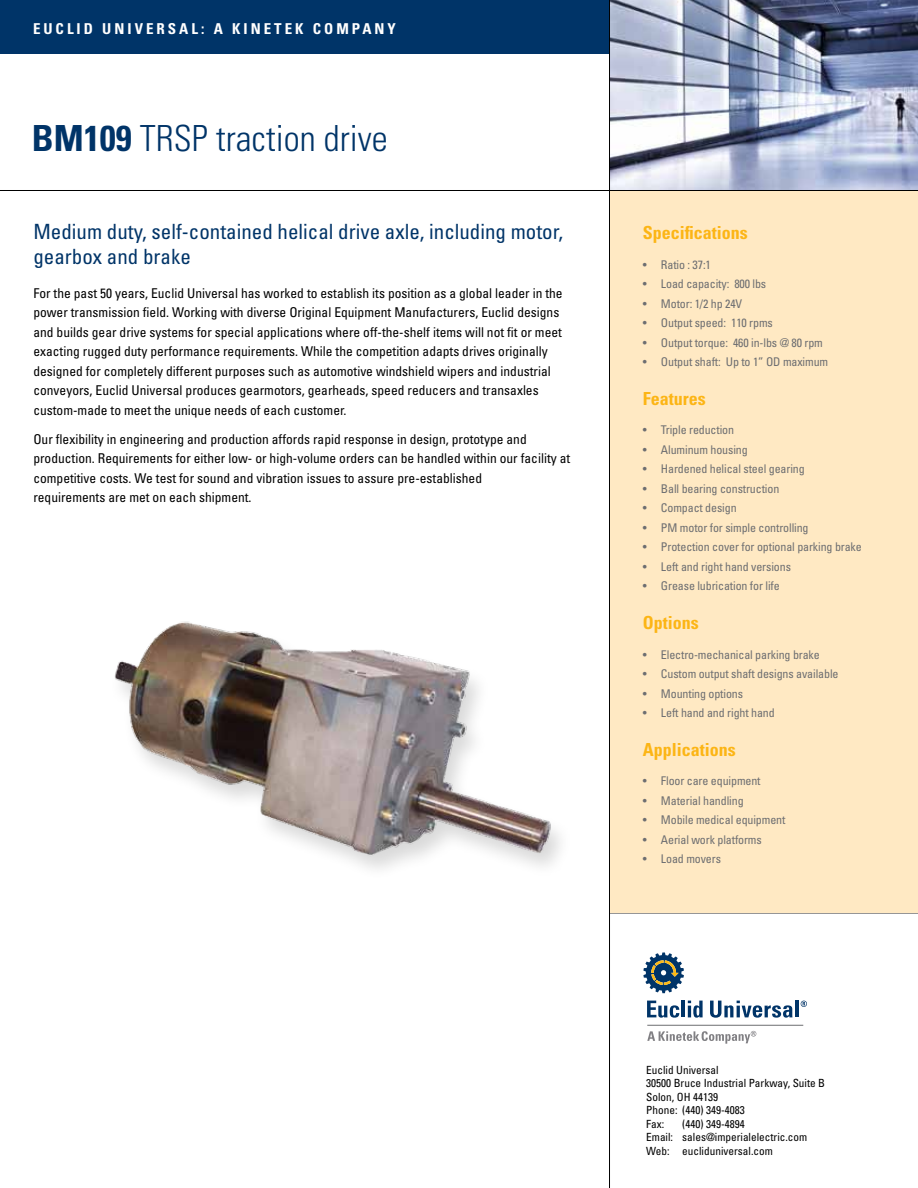
<style>
.page{position:relative;width:918px;height:1188px;background:#fff}
.page>*{position:absolute;margin:0;border:0;box-sizing:border-box;transform-origin:0 0}
.t1{font:300 condensed 36px "Univers LT Std";color:#003468}
.t2{font:condensed 21px/24.5px "Univers LT Std";color:#003468}
.t3{font:700 condensed 18px "Univers LT Std";color:#fcb515}
.t4{font:700 condensed 15px "Univers LT Std";letter-spacing:.2em;color:#fff}
.t5{font:condensed 13.5px/19.5px "Univers LT Std";color:#000}
.t6{font:condensed 12px "Univers LT Std";letter-spacing:-.01em;color:#6d6e71}
.t7{font:condensed 11.25px/13.5px "Univers LT Std";color:#000}
.s1{font-weight:700}
</style>
<div class="page">
<div style="left:0;top:0;width:615px;height:54px;background:#003468"></div>
<img style="left:610px;top:0;width:308px;height:190px">
<hr style="left:609px;top:913px;width:309px;height:1px;background:#000">
<svg style="left:647px;top:1001px;width:32px;height:17px"></svg>
<hr style="left:682px;top:1001px;width:3px;height:16px;background:#003468">
<svg style="left:688px;top:1001px;width:15px;height:17px"></svg>
<svg style="left:710px;top:1001px;width:82px;height:17px"></svg>
<hr style="left:795px;top:1001px;width:4px;height:16px;background:#003468">
<svg style="left:801px;top:1001px;width:6px;height:6px"></svg>
<svg style="left:643px;top:953px;width:41px;height:40px"></svg>
<hr style="left:647px;top:1025px;width:156px;height:1px;background:#6d6e71">
<svg style="left:647px;top:1031px;width:109px;height:13px"></svg>
<hr style="left:609px;top:0;width:1px;height:1188px;background:#000">
<hr style="left:0;top:190px;width:918px;height:1px;background:#000">
<div style="left:610px;top:191px;width:308px;height:722px;background:#ffe9c3"></div>
<img style="left:114px;top:621px;width:442px;height:246px">
<p class="t4" style="left:33px;top:19px;width:364px">EUCLID UNIVERSAL: A KINETEK COMPANY</p>
<h1 class="t1" style="left:32px;top:116px;width:357px"><span class="s1">BM109</span> TRSP traction drive</h1>
<h2 class="t2" style="left:33px;top:219px;width:531px">Medium duty, self-contained helical drive axle, including motor, gearbox and brake</h2>
<p class="t5" style="left:33px;top:283px;width:531px">For the past 50 years, Euclid Universal has worked to establish its position as a global leader in the power transmission field. Working with diverse Original Equipment Manufacturers, Euclid designs and builds gear drive systems for special applications where off-the-shelf items will not fit or meet exacting rugged duty performance requirements. While the competition adapts drives originally designed for completely different purposes such as automotive windshield wipers and industrial conveyors, Euclid Universal produces gearmotors, gearheads, speed reducers and transaxles custom-made to meet the unique needs of each customer.</p>
<p class="t5" style="left:33px;top:429px;width:538px">Our flexibility in engineering and production affords rapid response in design, prototype and production. Requirements for either low- or high-volume orders can be handled within our facility at competitive costs. We test for sound and vibration issues to assure pre-established<br>requirements are met on each shipment.</p>
<h3 class="t3" style="left:643px;top:222px;width:107px">Specifications</h3>
<p class="t6" style="left:643px;top:257px;width:69px">• Ratio : 37:1</p>
<p class="t6" style="left:643px;top:276px;width:125px">• Load capacity: 800 lbs</p>
<p class="t6" style="left:643px;top:296px;width:101px">• Motor: 1/2 hp 24V</p>
<p class="t6" style="left:643px;top:315px;width:131px">• Output speed: 110 rpms</p>
<p class="t6" style="left:643px;top:335px;width:181px">• Output torque: 460 in-lbs @ 80 rpm</p>
<p class="t6" style="left:643px;top:354px;width:187px">• Output shaft: Up to 1” OD maximum</p>
<h3 class="t3" style="left:643px;top:388px;width:64px">Features</h3>
<p class="t6" style="left:643px;top:422px;width:93px">• Triple reduction</p>
<p class="t6" style="left:643px;top:442px;width:106px">• Aluminum housing</p>
<p class="t6" style="left:643px;top:461px;width:163px">• Hardened helical steel gearing</p>
<p class="t6" style="left:643px;top:481px;width:138px">• Ball bearing construction</p>
<p class="t6" style="left:643px;top:500px;width:95px">• Compact design</p>
<p class="t6" style="left:643px;top:520px;width:167px">• PM motor for simple controlling</p>
<p class="t6" style="left:643px;top:539px;width:220px">• Protection cover for optional parking brake</p>
<p class="t6" style="left:643px;top:559px;width:150px">• Left and right hand versions</p>
<p class="t6" style="left:643px;top:578px;width:138px">• Grease lubrication for life</p>
<h3 class="t3" style="left:643px;top:612px;width:57px">Options</h3>
<p class="t6" style="left:643px;top:647px;width:178px">• Electro-mechanical parking brake</p>
<p class="t6" style="left:643px;top:666px;width:197px">• Custom output shaft designs available</p>
<p class="t6" style="left:643px;top:686px;width:102px">• Mounting options</p>
<p class="t6" style="left:643px;top:705px;width:133px">• Left hand and right hand</p>
<h3 class="t3" style="left:643px;top:739px;width:95px">Applications</h3>
<p class="t6" style="left:643px;top:773px;width:119px">• Floor care equipment</p>
<p class="t6" style="left:643px;top:793px;width:102px">• Material handling</p>
<p class="t6" style="left:643px;top:812px;width:144px">• Mobile medical equipment</p>
<p class="t6" style="left:643px;top:832px;width:120px">• Aerial work platforms</p>
<p class="t6" style="left:643px;top:851px;width:80px">• Load movers</p>
<p class="t7" style="left:646px;top:1063px;width:180px">Euclid Universal<br>30500 Bruce Industrial Parkway, Suite B<br>Solon, OH 44139<br>Phone: (440) 349-4083<br>Fax:</p>
<p class="t7" style="left:646px;top:1117px;width:163px;text-indent:36px">(440) 349-4894<br>Email: sales@imperialelectric.com<br>Web: eucliduniversal.com</p>
</div>
